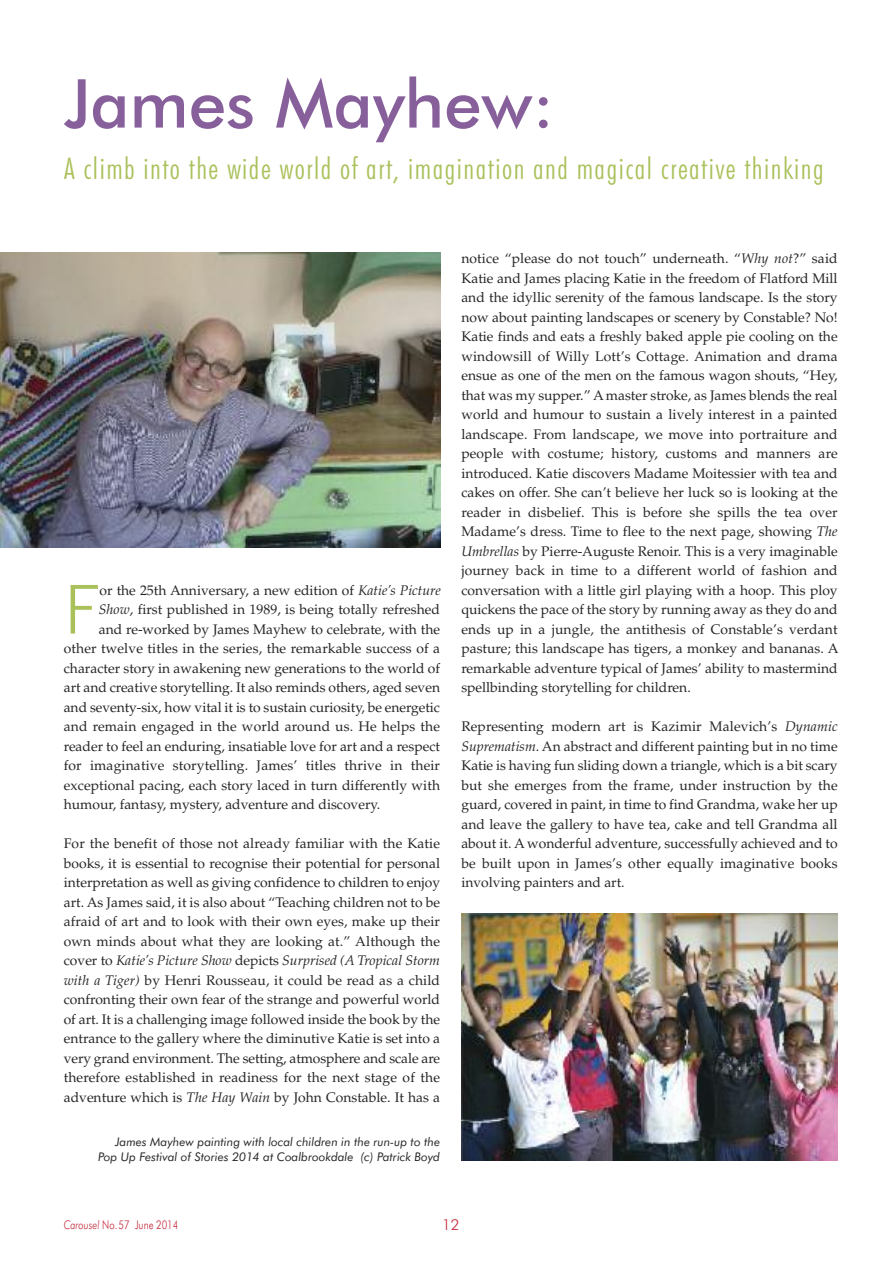
<style>
.page{position:relative;width:893px;height:1263px;background:#fff}
.page>*{position:absolute;margin:0;border:0;box-sizing:border-box;transform-origin:0 0}
.t1{font:500 67.5px "Futura BT";color:#875f9b}
.t2{font:300 67.2px "News Gothic BT";color:#aac15b}
.t3{font:300 condensed 30px "Futura BT";letter-spacing:.05em;color:#aac15b}
.t4{font:300 15px "Futura BT";color:#c22234}
.t5{font:13.8px/19.5px "Palatino";color:#272627;text-align:justify}
.t6{font:italic 12px/15px "Futura BT";color:#272627;text-align:right}
.t7{font:300 12px "Futura BT";color:#c22234;scale:.8 1}
.s1{font-style:italic}
</style>
<div class="page">
<img style="left:0;top:253px;width:440px;height:294px">
<img style="left:461px;top:913px;width:377px;height:248px">
<h1 class="t1" style="left:64px;top:76px;width:492px">James Mayhew:</h1>
<h3 class="t3" style="left:64px;top:156px;width:761px">A climb into the wide world of art, imagination and magical creative thinking</h3>
<h2 class="t2" style="left:64px;top:585px;width:37px">F</h2>
<p class="t5" style="left:100px;top:582px;width:343px">or the 25th Anniversary, a new edition of <span class="s1">Katie’s Picture</span></p>
<p class="t5" style="left:99px;top:601px;width:343px"><span class="s1">Show</span>, first published in 1989, is being totally refreshed</p>
<p class="t5" style="left:99px;top:621px;width:343px">and re-worked by James Mayhew to celebrate, with the</p>
<p class="t5" style="left:64px;top:640px;width:378px">other twelve titles in the series, the remarkable success of a</p>
<p class="t5" style="left:64px;top:660px;width:378px">character story in awakening new generations to the world of</p>
<p class="t5" style="left:64px;top:679px;width:378px">art and creative storytelling. It also reminds others, aged seven</p>
<p class="t5" style="left:64px;top:699px;width:378px">and seventy-six, how vital it is to sustain curiosity, be energetic</p>
<p class="t5" style="left:64px;top:718px;width:378px">and remain engaged in the world around us. He helps the</p>
<p class="t5" style="left:64px;top:738px;width:378px">reader to feel an enduring, insatiable love for art and a respect</p>
<p class="t5" style="left:64px;top:757px;width:378px">for imaginative storytelling. James’ titles thrive in their</p>
<p class="t5" style="left:64px;top:777px;width:378px">exceptional pacing, each story laced in turn differently with</p>
<p class="t5" style="left:64px;top:796px;width:318px">humour, fantasy, mystery, adventure and discovery.</p>
<p class="t5" style="left:64px;top:835px;width:378px">For the benefit of those not already familiar with the Katie books, it is essential to recognise their potential for personal interpretation as well as giving confidence to children to enjoy art. As James said, it is also about “Teaching children not to be afraid of art and to look with their own eyes, make up their own minds about what they are looking at.” Although the cover to <span class="s1">Katie’s Picture Show</span> depicts <span class="s1">Surprised (A Tropical Storm with a Tiger)</span> by Henri Rousseau, it could be read as a child confronting their own fear of the strange and powerful world of art. It is a challenging image followed inside the book by the entrance to the gallery where the diminutive Katie is set into a very grand environment. The setting, atmosphere and scale are therefore established in readiness for the next stage of the adventure which is <span class="s1">The Hay Wain</span> by John Constable. It has a</p>
<p class="t6" style="left:98px;top:1135px;width:344px">James Mayhew painting with local children in the run-up to the<br>Pop Up Festival of Stories 2014 at Coalbrookdale (c) Patrick Boyd</p>
<p class="t5" style="left:461px;top:250px;width:379px">notice “please do not touch” underneath. “<span class="s1">Why not</span>?” said Katie and James placing Katie in the freedom of Flatford Mill and the idyllic serenity of the famous landscape. Is the story now about painting landscapes or scenery by Constable? No!<br>Katie finds and eats a freshly baked apple pie cooling on the windowsill of Willy Lott’s Cottage. Animation and drama ensue as one of the men on the famous wagon shouts, “Hey, that was my supper.” A master stroke, as James blends the real world and humour to sustain a lively interest in a painted landscape. From landscape, we move into portraiture and people with costume; history, customs and manners are introduced. Katie discovers Madame Moitessier with tea and cakes on offer. She can’t believe her luck so is looking at the reader in disbelief. This is before she spills the tea over Madame’s dress. Time to flee to the next page, showing <span class="s1">The Umbrellas</span> by Pierre-Auguste Renoir. This is a very imaginable journey back in time to a different world of fashion and conversation with a little girl playing with a hoop. This ploy quickens the pace of the story by running away as they do and ends up in a jungle, the antithesis of Constable’s verdant pasture; this landscape has tigers, a monkey and bananas. A remarkable adventure typical of James’ ability to mastermind spellbinding storytelling for children.</p>
<p class="t5" style="left:461px;top:718px;width:378px">Representing modern art is Kazimir Malevich’s <span class="s1">Dynamic Suprematism</span>. An abstract and different painting but in no time Katie is having fun sliding down a triangle, which is a bit scary but she emerges from the frame, under instruction by the guard, covered in paint, in time to find Grandma, wake her up and leave the gallery to have tea, cake and tell Grandma all about it. A wonderful adventure, successfully achieved and to be built upon in James’s other equally imaginative books involving painters and art.</p>
<p class="t7" style="left:64px;top:1220px;width:145px"><span class="s1">Carousel</span> No.57 June 2014</p>
<p class="t4" style="left:442px;top:1218px;width:19px">12</p>
</div>
